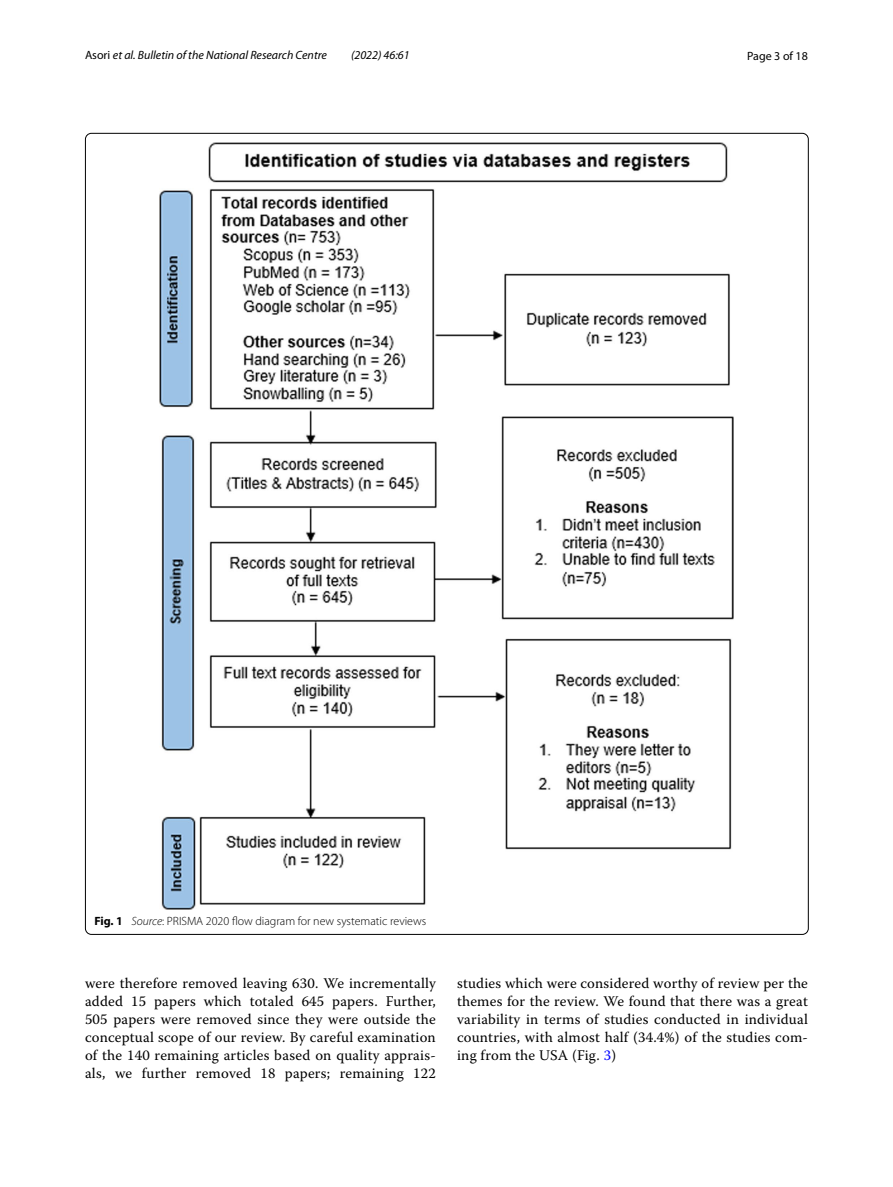
<style>
.page{position:relative;width:893px;height:1187px;background:#fff}
.page>*{position:absolute;margin:0;border:0;box-sizing:border-box;transform-origin:0 0}
.t1{font:14.7px/18px "Warnock Pro";letter-spacing:.015em;color:#000;text-align:justify}
.t2{font:italic 12px "Myriad Pro";color:#000}
.t3{font:300 12px "Myriad Pro";color:#000}
.t4{font:12px "Myriad Pro";color:#000}
.s1{font-style:normal}
.s2{font-weight:700}
.s3{font-style:italic}
.s4{color:#00f}
</style>
<div class="page">
<img style="left:160px;top:142px;width:574px;height:767px">
<p class="t2" style="left:85px;top:48px;width:243px"><span class="s1">Asori</span> et al. Bulletin of the National Research Centre</p>
<p class="t2" style="left:351px;top:48px;width:60px">(2022) 46:61</p>
<p class="t4" style="left:747px;top:48px;width:62px">Page 3 of 18</p>
<p class="t3" style="left:94px;top:914px;width:333px"><span class="s2">Fig. 1</span> <span class="s3">Source</span>: PRISMA 2020 flow diagram for new systematic reviews</p>
<p class="t1" style="left:85px;top:974px;width:352px">were therefore removed leaving 630. We incrementally added 15 papers which totaled 645 papers. Further, 505 papers were removed since they were outside the conceptual scope of our review. By careful examination of the 140 remaining articles based on quality apprais&shy;als, we further removed 18 papers; remaining 122</p>
<p class="t1" style="left:457px;top:974px;width:352px">studies which were considered worthy of review per the themes for the review. We found that there was a great variability in terms of studies conducted in individual countries, with almost half (34.4%) of the studies com&shy;ing from the USA (Fig. <span class="s4">3</span>)</p>
</div>
